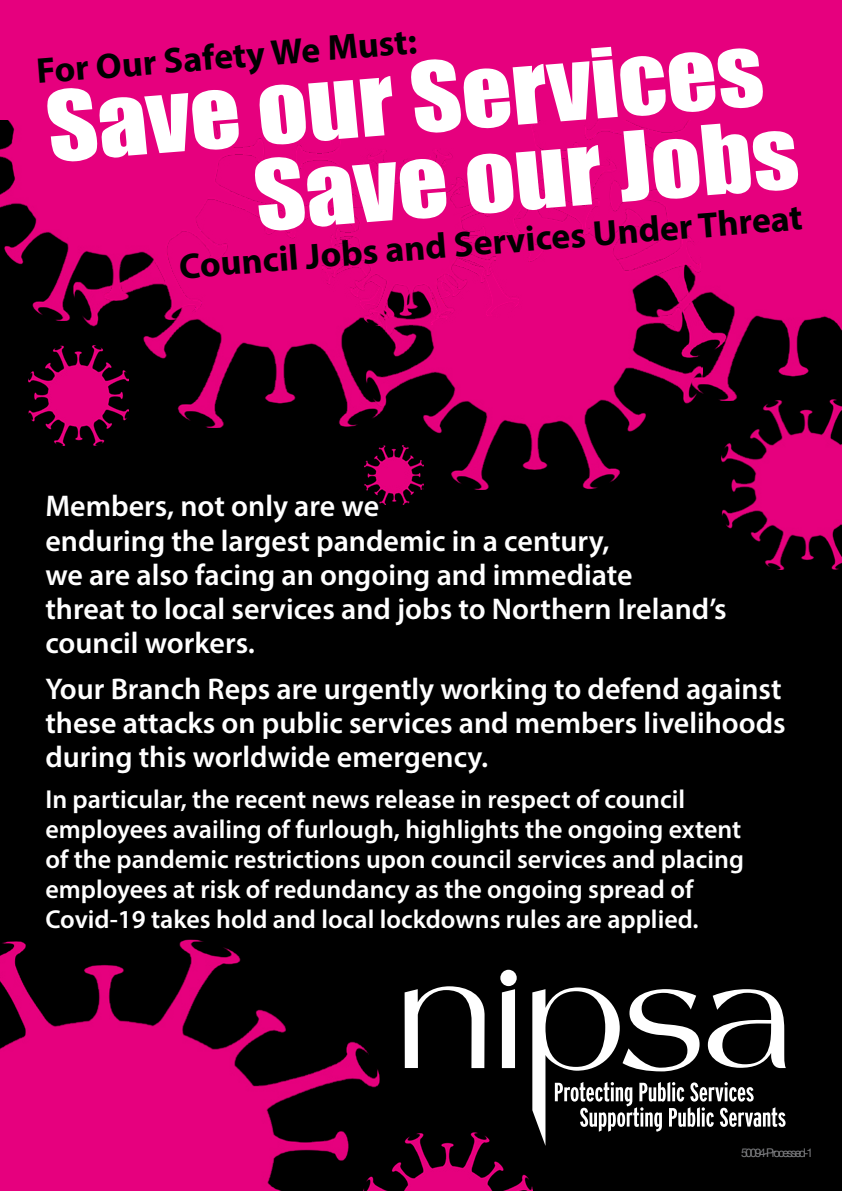
<style>
.page{position:relative;width:842px;height:1191px;background:#000}
.page>*{position:absolute;margin:0;border:0;box-sizing:border-box;transform-origin:0 0}
.t1{font:89px/86px "Impact";color:#fff;scale:1.1 1}
.t2{font:700 36px "Myriad Pro";color:#000}
.t3{font:600 30px/34.2px "Myriad Pro";color:#fff}
.t4{font:600 26px/30px "Myriad Pro";color:#fff}
.t5{font:12px "Helvetica Neue";letter-spacing:-.18em;color:#7b7c7f}
</style>
<div class="page">
<img style="left:86px;top:317px;width:278px;height:110px">
<img style="left:600px;top:119px;width:242px;height:282px">
<img style="left:0;top:939px;width:380px;height:252px">
<img style="left:0;top:119px;width:284px;height:202px">
<img style="left:364px;top:152px;width:338px;height:338px">
<div style="left:276px;top:119px;width:324px;height:198px;background:#e6007e"></div>
<img style="left:29px;top:345px;width:100px;height:100px">
<img style="left:364px;top:445px;width:60px;height:59px">
<img style="left:721px;top:400px;width:121px;height:169px">
<img style="left:363px;top:1132px;width:170px;height:59px">
<img style="left:320px;top:155px;width:170px;height:170px">
<img style="left:326px;top:149px;width:169px;height:170px">
<div style="left:0;top:0;width:842px;height:119px;background:#e6007e"></div>
<svg style="left:502px;top:989px;width:13px;height:79px"></svg>
<div style="left:500px;top:969px;width:17px;height:17px;background:#fff;border-radius:50%"></div>
<svg style="left:405px;top:986px;width:80px;height:82px"></svg>
<svg style="left:532px;top:987px;width:254px;height:158px"></svg>
<p class="t2" style="left:34px;top:49px;width:383px;rotate:-5deg">For Our Safety We Must:</p>
<h1 class="t1" style="left:244px;top:67px;width:497px;text-indent:-201px;rotate:-5deg">Save our Services<br>Save our Jobs</h1>
<p class="t2" style="left:177px;top:246px;width:626px;rotate:-5deg">Council Jobs and Services Under Threat</p>
<p class="t3" style="left:45px;top:488px;width:683px">Members, not only are we<br>enduring the largest pandemic in a century,<br>we are also facing an ongoing and immediate<br>threat to local services and jobs to Northern Ireland’s council workers.</p>
<p class="t3" style="left:45px;top:671px;width:742px">Your Branch Reps are urgently working to defend against these attacks on public services and members livelihoods during this worldwide emergency.</p>
<p class="t4" style="left:45px;top:784px;width:700px">In particular, the recent news release in respect of council employees availing of furlough, highlights the ongoing extent of the pandemic restrictions upon council services and placing employees at risk of redundancy as the ongoing spread of Covid-19 takes hold and local lockdowns rules are applied.</p>
<p class="t5" style="left:741px;top:1144px;width:74px">50094-Processed-1</p>
</div>
